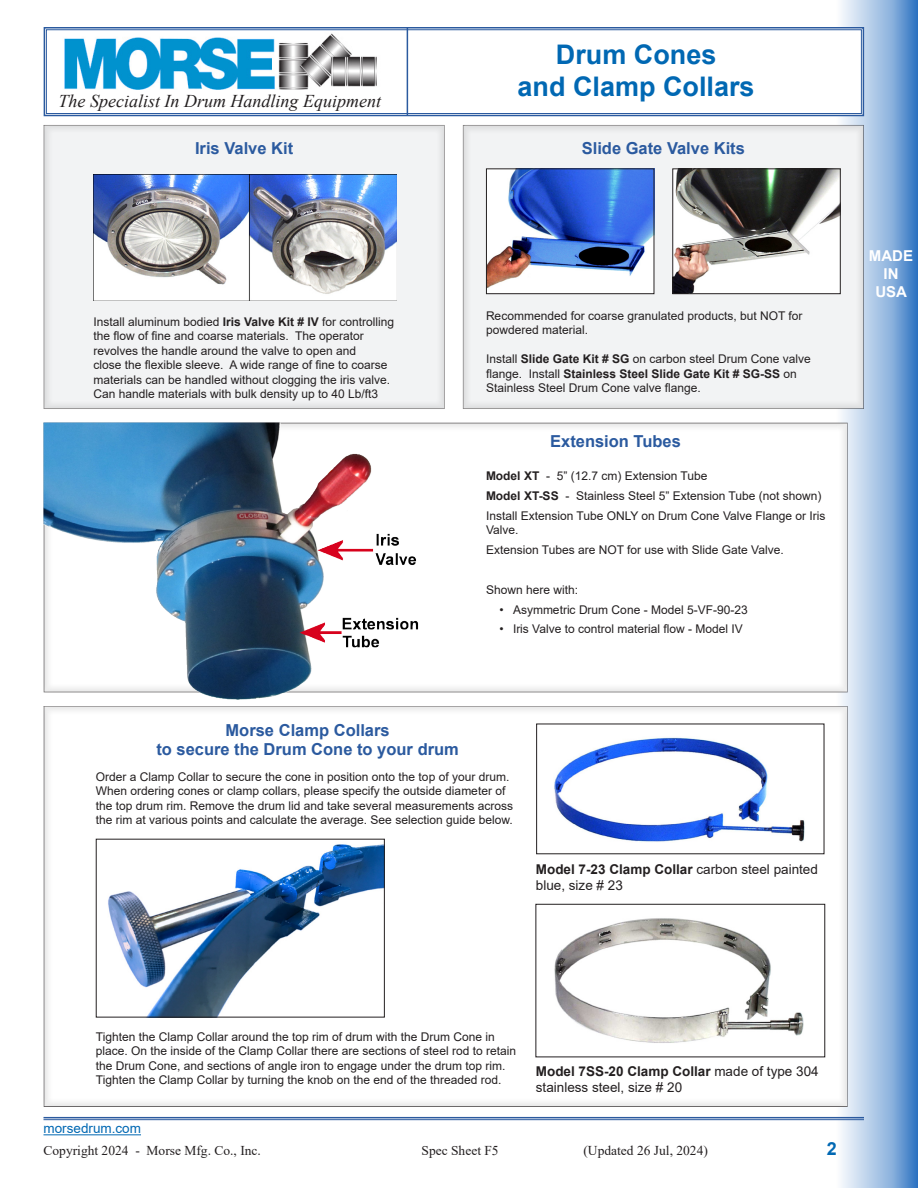
<style>
.page{position:relative;width:918px;height:1188px;background:#fff}
.page>*{position:absolute;margin:0;border:0;box-sizing:border-box;transform-origin:0 0}
.t1{font:700 27px/32.4px "Arial";color:#0168b3;text-align:center}
.t2{font:italic 18px "Times New Roman";color:#231f20}
.t3{font:700 18px "Arial";color:#0168b3}
.Sub-Head{font:700 16.5px/19.8px "Arial";color:#2b5a9f;text-align:center}
.t4{font:700 15px/18px "Arial";color:#fff;text-align:center}
.t5{font:13.5px/16.2px "Arial";color:#231f20}
.t6{font:13.5px "Times New Roman";color:#231f20}
.t7{font:13.5px "Arial";color:#0168b3}
.Body_Text{font:12px/14.4px "Arial";color:#231f20}
.Sub-Head-2{font:12px/14.4px "Arial";color:#231f20}
.s1{font-weight:700}
</style>
<div class="page">
<img style="left:732px;top:0;width:186px;height:1188px">
<svg style="left:43px;top:26px;width:822px;height:91px"></svg>
<div style="left:46px;top:29px;width:816px;height:85px;border:1px solid #2b5a9f"></div>
<img style="left:59px;top:32px;width:324px;height:58px">
<hr style="left:407px;top:28px;width:1px;height:88px;background:#2b5a9f">
<hr style="left:44px;top:1117px;width:820px;height:1px;background:#2b5a9f">
<hr style="left:44px;top:1119px;width:820px;height:1px;background:#2b5a9f">
<hr style="left:44px;top:1134px;width:97px;height:1px;background:#0168b3">
<div style="left:43px;top:705px;width:806px;height:403px;background:#fff"></div>
<div style="left:462px;top:122px;width:402px;height:288px;background:#808080;opacity:.75"></div>
<img style="left:674px;top:170px;width:165px;height:122px">
<div style="left:672px;top:168px;width:169px;height:126px;border:1px solid #231f20"></div>
<img style="left:488px;top:170px;width:164px;height:122px">
<div style="left:486px;top:168px;width:168px;height:126px;border:1px solid #231f20"></div>
<div style="left:43px;top:122px;width:402px;height:288px;background:#808080;opacity:.75"></div>
<img style="left:94px;top:174px;width:303px;height:126px">
<div style="left:43px;top:421px;width:806px;height:273px;background:#808080;opacity:.75"></div>
<img style="left:554px;top:737px;width:251px;height:105px">
<img style="left:554px;top:918px;width:250px;height:125px">
<div style="left:536px;top:904px;width:289px;height:153px;border:1px solid #231f20"></div>
<img style="left:98px;top:841px;width:285px;height:175px">
<div style="left:96px;top:839px;width:289px;height:179px;border:1px solid #231f20"></div>
<img style="left:44px;top:423px;width:260px;height:277px">
<h2 class="t2" style="left:59px;top:89px;width:324px">The Specialist In Drum Handling Equipment</h2>
<p class="Sub-Head" style="left:195px;top:138px;width:100px">Iris Valve Kit</p>
<h1 class="t1" style="left:518px;top:39px;width:239px">Drum Cones<br>and Clamp Collars</h1>
<p class="Sub-Head" style="left:582px;top:138px;width:165px">Slide Gate Valve Kits</p>
<p class="Body_Text" style="left:93px;top:314px;width:302px">Install aluminum bodied <span class="s1">Iris Valve Kit # IV</span> for controlling the flow of fine and coarse materials. The operator revolves the handle around the valve to open and<br>close the flexible sleeve. A wide range of fine to coarse materials can be handled without clogging the iris valve.<br>Can handle materials with bulk density up to 40 Lb/ft3</p>
<p class="Body_Text" style="left:486px;top:308px;width:318px">Recommended for coarse granulated products, but NOT for powdered material.</p>
<p class="Body_Text" style="left:486px;top:352px;width:326px">Install <span class="s1">Slide Gate Kit # SG</span> on carbon steel Drum Cone valve flange. Install <span class="s1">Stainless Steel Slide Gate Kit # SG-SS</span> on<br>Stainless Steel Drum Cone valve flange.</p>
<p class="Sub-Head" style="left:550px;top:431px;width:132px">Extension Tubes</p>
<p class="Body_Text" style="left:486px;top:469px;width:223px"><span class="s1">Model XT</span> - 5” (12.7 cm) Extension Tube</p>
<p class="Body_Text" style="left:486px;top:489px;width:337px"><span class="s1">Model XT-SS</span> - Stainless Steel 5” Extension Tube (not shown)</p>
<p class="Body_Text" style="left:486px;top:509px;width:341px">Install Extension Tube ONLY on Drum Cone Valve Flange or Iris<br>Valve.</p>
<p class="Body_Text" style="left:486px;top:543px;width:299px">Extension Tubes are NOT for use with Slide Gate Valve.</p>
<p class="Body_Text" style="left:486px;top:582px;width:94px">Shown here with:</p>
<p class="Body_Text" style="left:500px;top:602px;width:250px">• Asymmetric Drum Cone - Model 5-VF-90-23</p>
<p class="Body_Text" style="left:500px;top:622px;width:245px">• Iris Valve to control material flow - Model IV</p>
<p class="Sub-Head" style="left:156px;top:720px;width:304px">Morse Clamp Collars<br>to secure the Drum Cone to your drum</p>
<p class="Body_Text" style="left:96px;top:769px;width:419px">Order a Clamp Collar to secure the cone in position onto the top of your drum.<br>When ordering cones or clamp collars, please specify the outside diameter of the top drum rim. Remove the drum lid and take several measurements across the rim at various points and calculate the average. See selection guide below.</p>
<p class="t5" style="left:536px;top:861px;width:284px"><span class="s1">Model 7-23 Clamp Collar</span> carbon steel painted blue, size # 23</p>
<p class="t4" style="left:869px;top:247px;width:46px">MADE<br>IN<br>USA</p>
<p class="Sub-Head-2" style="left:96px;top:1030px;width:422px">Tighten the Clamp Collar around the top rim of drum with the Drum Cone in place. On the inside of the Clamp Collar there are sections of steel rod to retain the Drum Cone, and sections of angle iron to engage under the drum top rim.<br>Tighten the Clamp Collar by turning the knob on the end of the threaded rod.</p>
<p class="t5" style="left:536px;top:1063px;width:284px"><span class="s1">Model 7SS-20 Clamp Collar</span> made of type 304 stainless steel, size # 20</p>
<p class="t7" style="left:44px;top:1119px;width:99px">morsedrum.com</p>
<p class="t6" style="left:44px;top:1141px;width:219px">Copyright 2024 - Morse Mfg. Co., Inc.</p>
<p class="t6" style="left:422px;top:1141px;width:79px">Spec Sheet F5</p>
<p class="t6" style="left:584px;top:1141px;width:126px">(Updated 26 Jul, 2024)</p>
<h2 class="t3" style="left:827px;top:1136px;width:12px">2</h2>
</div>
